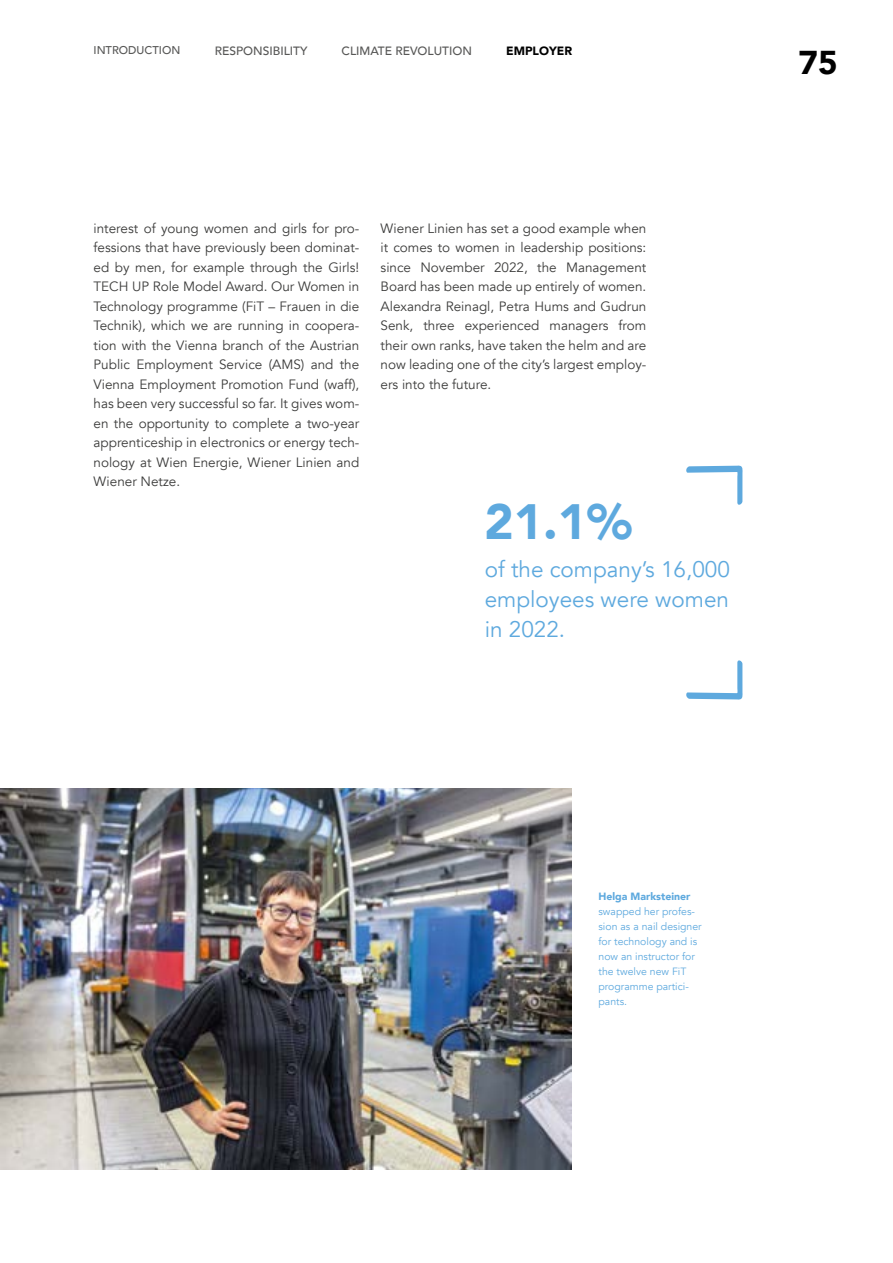
<style>
.page{position:relative;width:893px;height:1263px;background:#fff}
.page>*{position:absolute;margin:0;border:0;box-sizing:border-box;transform-origin:0 0}
.t1{font:900 49.5px "Avenir";color:#5ea9de}
.t2{font:900 33px "Avenir";color:#000}
.t3{font:22.5px/30px "Avenir";color:#5ea9de;text-align:justify}
.t4{font:13.5px/19.5px "Avenir";color:#3c3c3b;text-align:justify}
.t5{font:500 12px "Avenir";color:#575756}
.t6{font:900 12px "Avenir";color:#000}
.t7{font:500 11.25px "Avenir";color:#575756}
.t8{font:10.5px/15px "Avenir";color:#5ea9de}
.t9{font:900 10.5px "Avenir";color:#5ea9de}
</style>
<div class="page">
<svg style="left:686px;top:465px;width:57px;height:40px"></svg>
<svg style="left:686px;top:660px;width:57px;height:40px"></svg>
<img style="left:0;top:789px;width:571px;height:380px">
<p class="t7" style="left:94px;top:40px;width:88px">INTRODUCTION</p>
<p class="t5" style="left:215px;top:40px;width:94px">RESPONSIBILITY</p>
<p class="t5" style="left:342px;top:40px;width:132px">CLIMATE REVOLUTION</p>
<p class="t6" style="left:506px;top:40px;width:67px">EMPLOYER</p>
<p class="t4" style="left:94px;top:219px;width:267px">interest of young women and girls for pro&shy;fessions that have previously been dominat&shy;ed by men, for example through the Girls!<br>TECH UP Role Model Award. Our Women in Technology programme (FiT – Frauen in die Technik), which we are running in coopera&shy;tion with the Vienna branch of the Austrian Public Employment Service (AMS) and the Vienna Employment Promotion Fund (waff), has been very successful so far. It gives wom&shy;en the opportunity to complete a two-year apprenticeship in electronics or energy tech&shy;nology at Wien Energie, Wiener Linien and Wiener Netze.</p>
<p class="t4" style="left:381px;top:219px;width:267px">Wiener Linien has set a good example when it comes to women in leadership positions: since November 2022, the Management Board has been made up entirely of women.<br>Alexandra Reinagl, Petra Hums and Gudrun Senk, three experienced managers from their own ranks, have taken the helm and are now leading one of the city’s largest employ&shy;ers into the future.</p>
<h1 class="t1" style="left:484px;top:479px;width:149px">21.1%</h1>
<h3 class="t3" style="left:485px;top:555px;width:247px">of the company’s 16,000 employees were women in 2022.</h3>
<h2 class="t2" style="left:799px;top:35px;width:41px">75</h2>
<p class="t9" style="left:598px;top:887px;width:93px">Helga Marksteiner</p>
<p class="t8" style="left:598px;top:904px;width:105px">swapped her profes&shy;sion as a nail designer for technology and is now an instructor for the twelve new FiT programme partici&shy;pants.</p>
</div>
